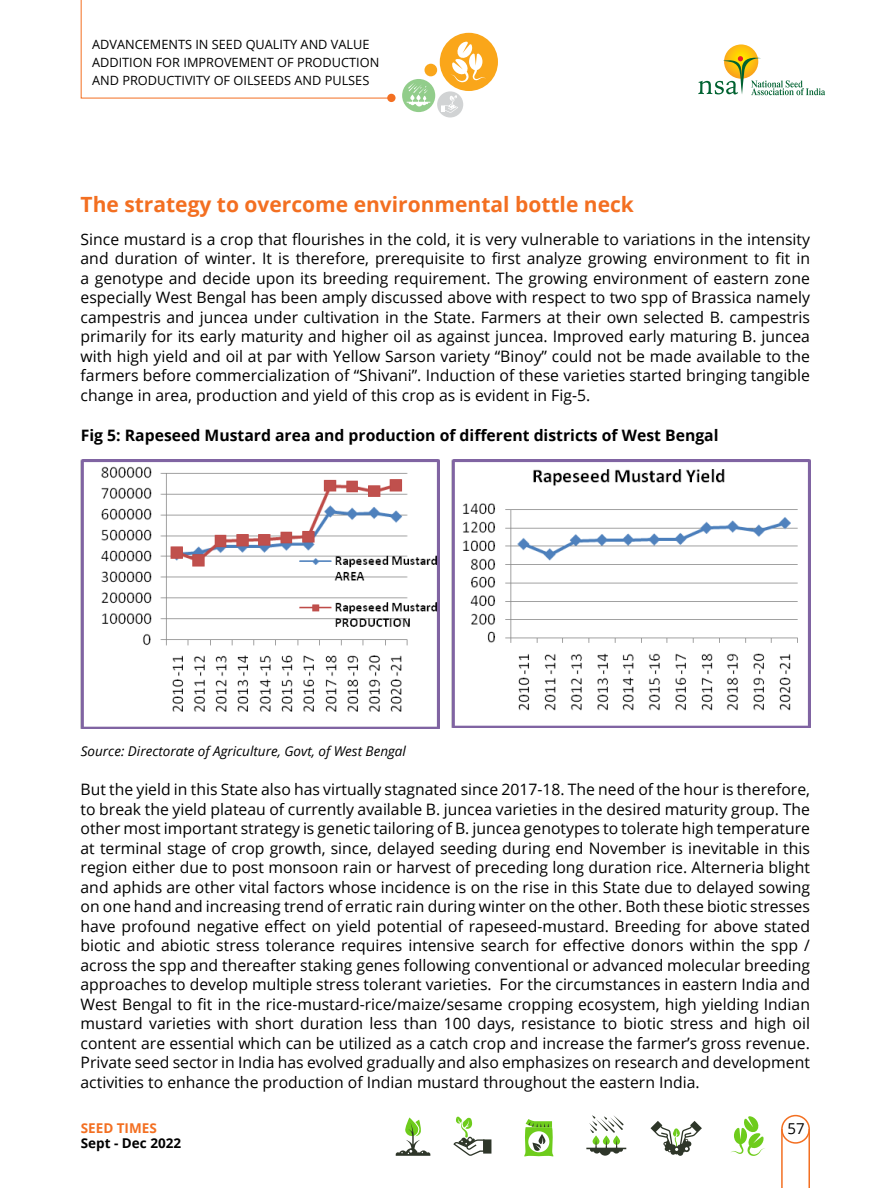
<style>
.page{position:relative;width:891px;height:1188px;background:#fff}
.page>*{position:absolute;margin:0;border:0;box-sizing:border-box;transform-origin:0 0}
.t1{font:700 21px "Open Sans";color:#f36f21}
.t2{font:15.75px/19.5px "Open Sans";color:#000;text-align:justify}
.t3{font:700 15.75px "Open Sans";color:#000}
.t4{font:15px "Open Sans";color:#000}
.t5{font:italic 13.5px "Open Sans";color:#000}
.t6{font:700 13.5px "Open Sans";color:#000}
.t7{font:700 13.5px "Open Sans";color:#f36f21}
.t8{font:12.75px/18px "Open Sans";color:#000}
</style>
<div class="page">
<svg style="left:724px;top:44px;width:34px;height:35px"></svg>
<svg style="left:698px;top:56px;width:127px;height:39px"></svg>
<svg style="left:80px;top:0;width:311px;height:99px"></svg>
<div style="left:387px;top:94px;width:9px;height:8px;background:#f36f21;border-radius:50%"></div>
<div style="left:440px;top:33px;width:58px;height:58px;background:#faa61a;border-radius:50%"></div>
<div style="left:402px;top:79px;width:33px;height:33px;background:#92cd8b;border-radius:50%"></div>
<div style="left:425px;top:64px;width:12px;height:12px;background:#faa61a;border-radius:50%"></div>
<div style="left:437px;top:91px;width:26px;height:27px;background:#d1d3d4;border-radius:50%"></div>
<svg style="left:451px;top:42px;width:35px;height:40px"></svg>
<svg style="left:402px;top:82px;width:28px;height:24px"></svg>
<svg style="left:441px;top:95px;width:17px;height:18px"></svg>
<div style="left:781px;top:1115px;width:29px;height:29px;border:2px solid #f36f21;border-radius:50%"></div>
<svg style="left:613px;top:1135px;width:7px;height:10px"></svg>
<svg style="left:603px;top:1135px;width:7px;height:10px"></svg>
<svg style="left:593px;top:1135px;width:7px;height:10px"></svg>
<svg style="left:586px;top:1139px;width:40px;height:17px"></svg>
<svg style="left:589px;top:1115px;width:35px;height:18px"></svg>
<svg style="left:524px;top:1119px;width:30px;height:38px"></svg>
<svg style="left:396px;top:1117px;width:34px;height:39px"></svg>
<svg style="left:453px;top:1116px;width:38px;height:40px"></svg>
<svg style="left:651px;top:1121px;width:51px;height:35px"></svg>
<svg style="left:731px;top:1116px;width:34px;height:40px"></svg>
<hr style="left:808px;top:1129px;width:2px;height:59px;background:#f36f21">
<hr style="left:781px;top:1129px;width:2px;height:59px;background:#f36f21">
<img style="left:81px;top:459px;width:359px;height:269px">
<img style="left:451px;top:459px;width:360px;height:269px">
<p class="t8" style="left:92px;top:36px;width:289px">ADVANCEMENTS IN SEED QUALITY AND VALUE<br>ADDITION FOR IMPROVEMENT OF PRODUCTION<br>AND PRODUCTIVITY OF OILSEEDS AND PULSES</p>
<h1 class="t1" style="left:81px;top:189px;width:555px">The strategy to overcome environmental bottle neck</h1>
<p class="t2" style="left:81px;top:229px;width:731px">Since mustard is a crop that flourishes in the cold, it is very vulnerable to variations in the intensity and duration of winter. It is therefore, prerequisite to first analyze growing environment to fit in a genotype and decide upon its breeding requirement. The growing environment of eastern zone especially West Bengal has been amply discussed above with respect to two spp of Brassica namely campestris and juncea under cultivation in the State. Farmers at their own selected B. campestris primarily for its early maturity and higher oil as against juncea. Improved early maturing B. juncea with high yield and oil at par with Yellow Sarson variety “Binoy” could not be made available to the farmers before commercialization of “Shivani”. Induction of these varieties started bringing tangible change in area, production and yield of this crop as is evident in Fig-5.</p>
<p class="t3" style="left:81px;top:424px;width:639px">Fig 5: Rapeseed Mustard area and production of different districts of West Bengal</p>
<p class="t5" style="left:81px;top:742px;width:327px">Source: Directorate of Agriculture, Govt, of West Bengal</p>
<p class="t2" style="left:81px;top:779px;width:731px">But the yield in this State also has virtually stagnated since 2017-18. The need of the hour is therefore, to break the yield plateau of currently available B. juncea varieties in the desired maturity group. The other most important strategy is genetic tailoring of B. juncea genotypes to tolerate high temperature at terminal stage of crop growth, since, delayed seeding during end November is inevitable in this region either due to post monsoon rain or harvest of preceding long duration rice. Alterneria blight and aphids are other vital factors whose incidence is on the rise in this State due to delayed sowing on one hand and increasing trend of erratic rain during winter on the other. Both these biotic stresses have profound negative effect on yield potential of rapeseed-mustard. Breeding for above stated biotic and abiotic stress tolerance requires intensive search for effective donors within the spp / across the spp and thereafter staking genes following conventional or advanced molecular breeding approaches to develop multiple stress tolerant varieties. For the circumstances in eastern India and West Bengal to fit in the rice-mustard-rice/maize/sesame cropping ecosystem, high yielding Indian mustard varieties with short duration less than 100 days, resistance to biotic stress and high oil content are essential which can be utilized as a catch crop and increase the farmer’s gross revenue.<br>Private seed sector in India has evolved gradually and also emphasizes on research and development activities to enhance the production of Indian mustard throughout the eastern India.</p>
<p class="t7" style="left:81px;top:1118px;width:78px">SEED TIMES</p>
<p class="t6" style="left:81px;top:1133px;width:102px">Sept - Dec 2022</p>
<p class="t4" style="left:788px;top:1118px;width:19px">57</p>
</div>
